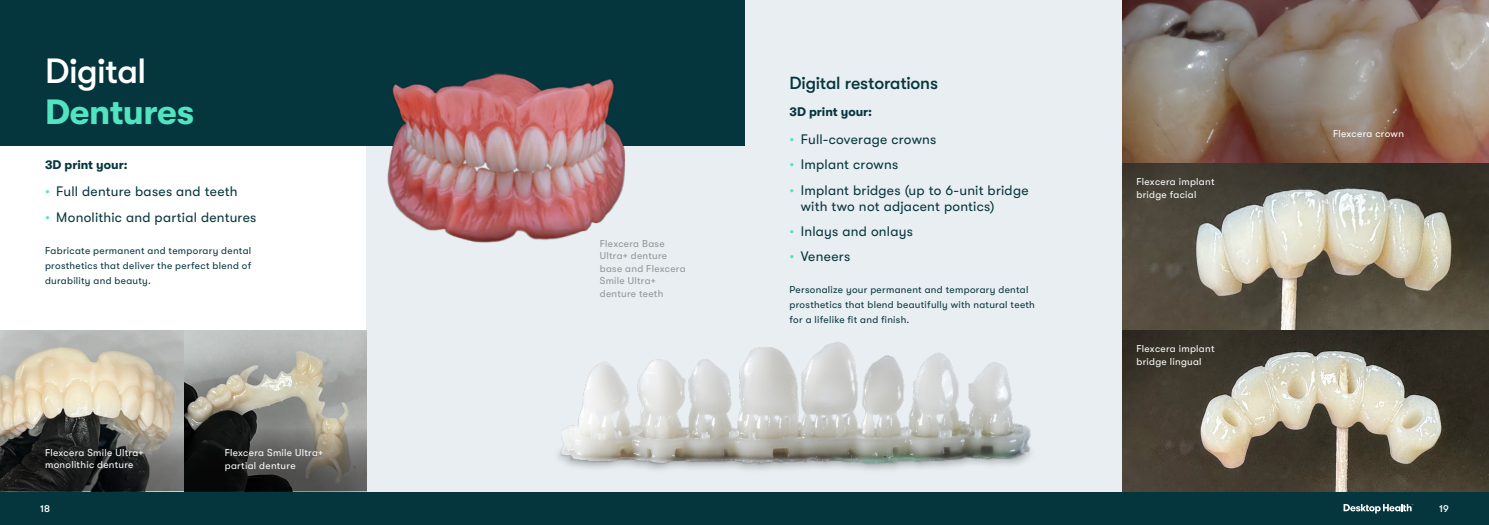
<style>
.page{position:relative;width:1489px;height:525px;background:#fff}
.page>*{position:absolute;margin:0;border:0;box-sizing:border-box;transform-origin:0 0}
.Heading_1_extra_space_after{font:700 35px/41.2px "GT Walsheim";letter-spacing:-.01em;color:#52e3c1}
.Heading_2{font:500 17.5px "GT Walsheim";letter-spacing:-.01em;color:#05353d}
.t1{font:13.75px/16.2px "GT Walsheim";letter-spacing:.015em;color:#05353d}
.Image_callout{font:700 12.5px "GT Walsheim";color:#05353d}
.Body{font:10px/15px "GT Walsheim";letter-spacing:.03em;color:#05353d;text-align:justify}
.t2{font:10px/12.5px "GT Walsheim";letter-spacing:.03em;color:#fff}
.t3{font:10px/12.5px "GT Walsheim";letter-spacing:.025em;color:#939598}
.t4{font:500 10px "GT Walsheim";color:#fff}
.s1{font-weight:500;color:#fff}
.s2{color:#52e3c1}
</style>
<div class="page">
<div style="left:0;top:491px;width:1488px;height:33px;background:#05353d"></div>
<svg style="left:1343px;top:504px;width:70px;height:9px"></svg>
<div style="left:366px;top:0;width:1122px;height:491px;background:#e8eef1"></div>
<div style="left:0;top:0;width:744px;height:145px;background:#05353d"></div>
<img style="left:1122px;top:0;width:366px;height:491px">
<img style="left:373px;top:73px;width:259px;height:170px">
<img style="left:0;top:330px;width:366px;height:96px">
<img style="left:558px;top:342px;width:473px;height:128px">
<svg style="left:0;top:426px;width:366px;height:65px;background:#41413f"></svg>
<p class="Heading_1_extra_space_after" style="left:45px;top:50px;width:151px"><span class="s1">Digital<br></span>Dentures</p>
<p class="Image_callout" style="left:45px;top:157px;width:84px">3D print your:</p>
<p class="t1" style="left:45px;top:183px;width:194px"><span class="s2">•</span> Full denture bases and teeth</p>
<p class="t1" style="left:45px;top:209px;width:213px"><span class="s2">•</span> Monolithic and partial dentures</p>
<p class="Body" style="left:45px;top:242px;width:208px">Fabricate permanent and temporary dental prosthetics that deliver the perfect blend of durability and beauty.</p>
<p class="t2" style="left:45px;top:446px;width:100px">Flexcera Smile Ultra+ monolithic denture</p>
<p class="t2" style="left:225px;top:446px;width:100px">Flexcera Smile Ultra+ partial denture</p>
<p class="t3" style="left:599px;top:237px;width:87px">Flexcera Base<br>Ultra+ denture base and Flexcera<br>Smile Ultra+ denture teeth</p>
<p class="Heading_2" style="left:789px;top:73px;width:150px">Digital restorations</p>
<p class="Image_callout" style="left:789px;top:105px;width:84px">3D print your:</p>
<p class="t1" style="left:789px;top:131px;width:148px"><span class="s2">•</span> Full-coverage crowns</p>
<p class="t1" style="left:789px;top:156px;width:110px"><span class="s2">•</span> Implant crowns</p>
<p class="t1" style="left:800px;top:182px;width:229px;text-indent:-11px"><span class="s2">•</span> Implant bridges (up to 6-unit bridge with two not adjacent pontics)</p>
<p class="t1" style="left:789px;top:223px;width:125px"><span class="s2">•</span> Inlays and onlays</p>
<p class="t1" style="left:789px;top:248px;width:62px"><span class="s2">•</span> Veneers</p>
<p class="Body" style="left:789px;top:282px;width:247px;text-align:left">Personalize your permanent and temporary dental prosthetics that blend beautifully with natural teeth for a lifelike fit and finish.</p>
<p class="t2" style="left:1136px;top:176px;width:80px">Flexcera implant bridge facial</p>
<p class="t2" style="left:1136px;top:342px;width:80px">Flexcera implant bridge lingual</p>
<p class="t2" style="left:1332px;top:127px;width:72px">Flexcera crown</p>
<p class="t4" style="left:40px;top:502px;width:11px">18</p>
<p class="t4" style="left:1438px;top:502px;width:11px">19</p>
</div>
